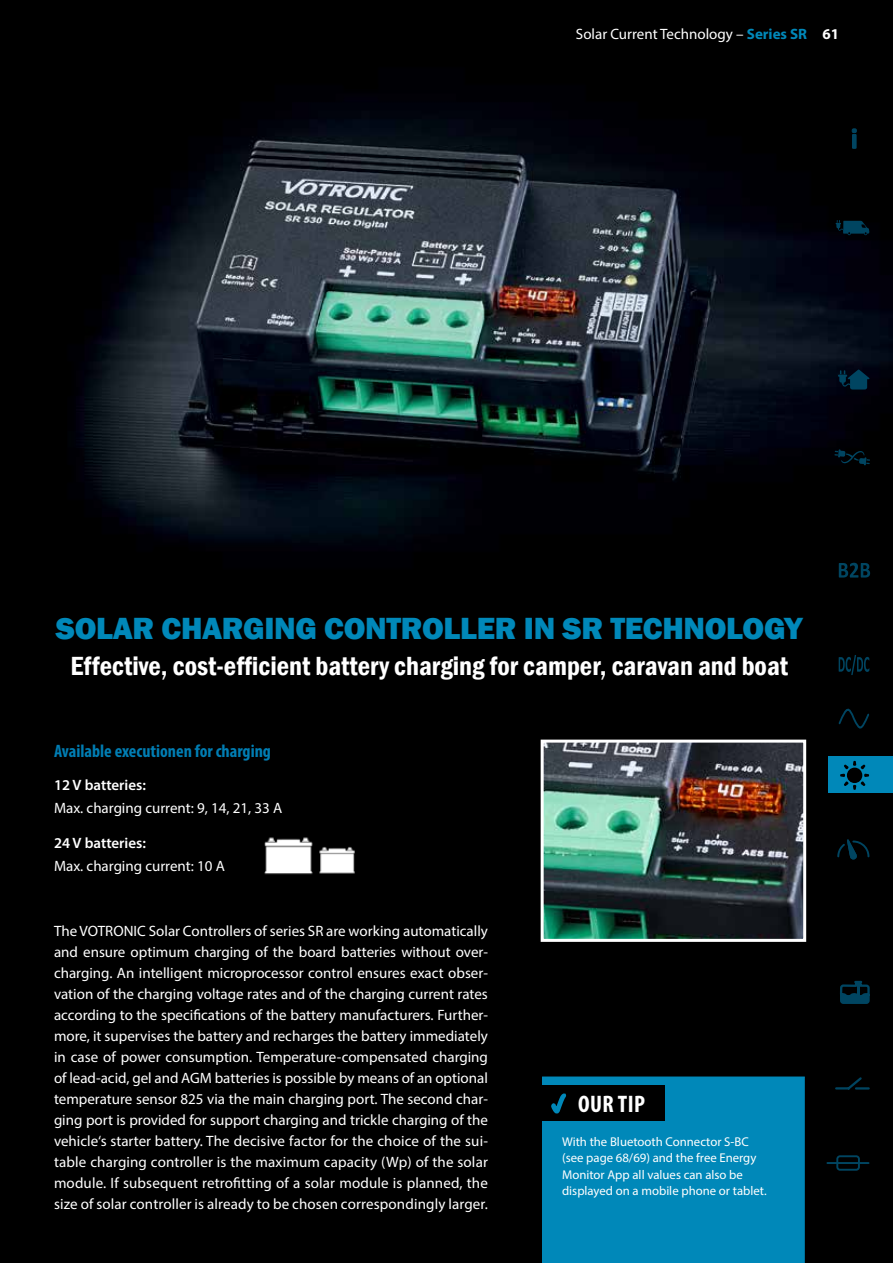
<style>
.page{position:relative;width:893px;height:1263px;background:#000}
.page>*{position:absolute;margin:0;border:0;box-sizing:border-box;transform-origin:0 0}
.t1{font:800 31.5px "Franklin Gothic";letter-spacing:-.01em;color:#0088b9}
.t2{font:600 condensed 27px "Franklin Gothic";color:#fff}
.t3{font:700 condensed 24px "Myriad Pro";letter-spacing:.02em;color:#fff}
.t4{font:700 condensed 18px "Myriad Pro";color:#007db3}
.t5{font:15px/21px "Myriad Pro";color:#fff;text-align:justify}
.t6{font:600 15px "Myriad Pro";color:#fff}
.t7{font:12.75px/16.5px "Myriad Pro";color:#fff}
.s1{font-weight:700;color:#0088b9}
.s2{font-weight:700}
</style>
<div class="page">
<img style="left:76px;top:98px;width:817px;height:452px">
<div style="left:542px;top:1077px;width:263px;height:186px;background:#0088b9"></div>
<div style="left:527px;top:1086px;width:138px;height:35px;background:#000"></div>
<svg style="left:551px;top:1093px;width:16px;height:21px"></svg>
<img style="left:545px;top:744px;width:257px;height:194px">
<div style="left:541px;top:740px;width:265px;height:202px;border:3px solid #fff"></div>
<img style="left:264px;top:837px;width:49px;height:38px">
<img style="left:319px;top:847px;width:36px;height:27px">
<svg style="left:837px;top:839px;width:32px;height:20px"></svg>
<svg style="left:840px;top:980px;width:30px;height:24px"></svg>
<svg style="left:835px;top:1077px;width:35px;height:13px"></svg>
<div style="left:828px;top:756px;width:65px;height:37px;background:#0088b9"></div>
<svg style="left:838px;top:370px;width:31px;height:19px"></svg>
<svg style="left:835px;top:218px;width:34px;height:27px"></svg>
<svg style="left:834px;top:449px;width:36px;height:16px"></svg>
<svg style="left:852px;top:128px;width:5px;height:21px"></svg>
<svg style="left:838px;top:562px;width:33px;height:16px"></svg>
<svg style="left:839px;top:655px;width:30px;height:20px"></svg>
<svg style="left:838px;top:708px;width:31px;height:21px"></svg>
<svg style="left:840px;top:761px;width:29px;height:29px"></svg>
<svg style="left:826px;top:1155px;width:44px;height:16px"></svg>
<p class="t5" style="left:576px;top:23px;width:265px">Solar Current Technology – <span class="s1">Series SR</span> <span class="s2">61</span></p>
<h1 class="t1" style="left:56px;top:608px;width:748px">SOLAR CHARGING CONTROLLER IN SR TECHNOLOGY</h1>
<h2 class="t2" style="left:70px;top:647px;width:719px">Effective, cost-efficient battery charging for camper, caravan and boat</h2>
<p class="t4" style="left:54px;top:739px;width:218px">Available executionen for charging</p>
<p class="t6" style="left:54px;top:776px;width:93px">12 V batteries:</p>
<p class="t5" style="left:54px;top:797px;width:230px">Max. charging current: 9, 14, 21, 33 A</p>
<p class="t6" style="left:54px;top:833px;width:93px">24 V batteries:</p>
<p class="t5" style="left:54px;top:855px;width:172px">Max. charging current: 10 A</p>
<p class="t5" style="left:54px;top:920px;width:435px">The VOTRONIC Solar Controllers of series SR are working automatically and ensure optimum charging of the board batteries without over&shy;charging. An intelligent microprocessor control ensures exact obser&shy;vation of the charging voltage rates and of the charging current rates according to the specifications of the battery manufacturers. Further&shy;more, it supervises the battery and recharges the battery immediately in case of power consumption. Temperature-compensated charging of lead-acid, gel and AGM batteries is possible by means of an optional temperature sensor 825 via the main charging port. The second char&shy;ging port is provided for support charging and trickle charging of the vehicle‘s starter battery. The decisive factor for the choice of the sui&shy;table charging controller is the maximum capacity (Wp) of the solar module. If subsequent retrofitting of a solar module is planned, the size of solar controller is already to be chosen correspondingly larger.</p>
<h3 class="t3" style="left:578px;top:1089px;width:69px">OUR TIP</h3>
<p class="t7" style="left:562px;top:1133px;width:206px">With the Bluetooth Connector S-BC (see page 68/69) and the free Energy Monitor App all values can also be displayed on a mobile phone or tablet.</p>
</div>
